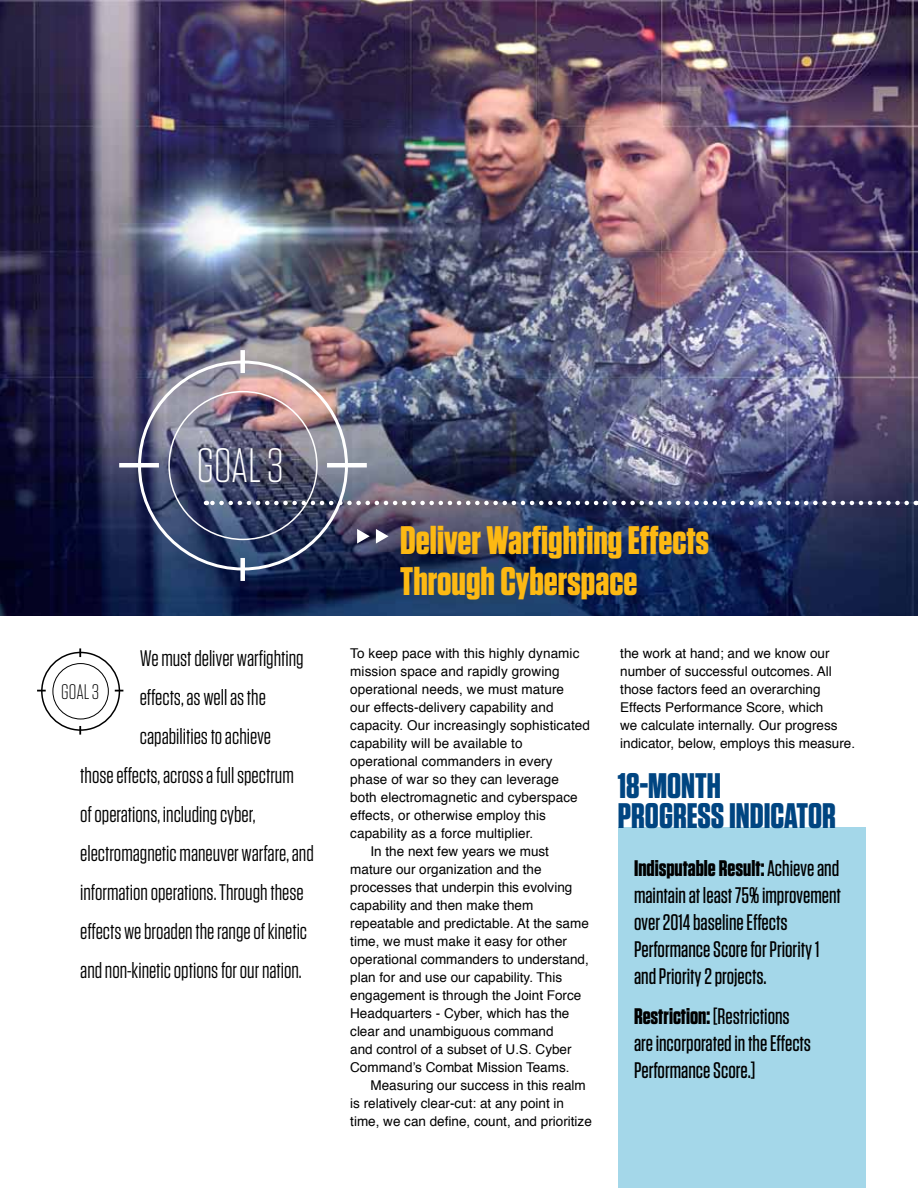
<style>
.page{position:relative;width:918px;height:1188px;background:#fff}
.page>*{position:absolute;margin:0;border:0;box-sizing:border-box;transform-origin:0 0}
.t1{font:300 48.15px "Tungsten";color:#fff}
.t2{font:700 39.75px/41.7px "Tungsten";color:#fdb913}
.t3{font:700 35.4px/30px "Tungsten";color:#004581}
.t4{font:22.5px "Tungsten";color:#000}
.t5{font:500 22.5px/27px "Tungsten";color:#000}
.t6{font:300 21px "Tungsten";color:#000}
.t7{font:13.5px/18px "Helvetica";color:#000}
.s1{font-weight:700}
</style>
<div class="page">
<img style="left:0;top:0;width:918px;height:616px">
<div style="left:618px;top:828px;width:248px;height:360px;background:#a4d7e9"></div>
<div style="left:240px;top:350px;width:5px;height:23px;background:#fff"></div>
<div style="left:240px;top:558px;width:5px;height:23px;background:#fff"></div>
<hr style="left:119px;top:463px;width:40px;height:4px;background:#fff">
<hr style="left:327px;top:463px;width:40px;height:4px;background:#fff">
<svg style="left:206px;top:501px;width:701px;height:4px"></svg>
<svg style="left:376px;top:529px;width:13px;height:15px"></svg>
<svg style="left:357px;top:529px;width:13px;height:15px"></svg>
<div style="left:41px;top:652px;width:79px;height:79px;border:2px solid #000;border-radius:50%"></div>
<div style="left:53px;top:663px;width:56px;height:56px;border:1px solid #000;border-radius:50%"></div>
<svg style="left:79px;top:648px;width:2px;height:9px"></svg>
<svg style="left:79px;top:726px;width:2px;height:9px"></svg>
<svg style="left:115px;top:690px;width:8px;height:2px"></svg>
<svg style="left:37px;top:690px;width:9px;height:2px"></svg>
<h1 class="t1" style="left:197px;top:441px;width:88px">GOAL 3</h1>
<h3 class="t4" style="left:140px;top:647px;width:165px">We must deliver warfighting</h3>
<h3 class="t4" style="left:140px;top:686px;width:128px">effects, as well as the</h3>
<h3 class="t4" style="left:140px;top:725px;width:133px">capabilities to achieve</h3>
<h3 class="t4" style="left:80px;top:764px;width:215px">those effects, across a full spectrum</h3>
<h3 class="t4" style="left:80px;top:803px;width:177px">of operations, including cyber,</h3>
<h3 class="t4" style="left:80px;top:842px;width:235px">electromagnetic maneuver warfare, and</h3>
<h3 class="t4" style="left:80px;top:881px;width:225px">information operations. Through these</h3>
<h3 class="t4" style="left:80px;top:920px;width:229px">effects we broaden the range of kinetic</h3>
<h3 class="t4" style="left:80px;top:959px;width:223px">and non-kinetic options for our nation.</h3>
<h3 class="t6" style="left:61px;top:681px;width:39px">GOAL 3</h3>
<h2 class="t2" style="left:400px;top:520px;width:310px">Deliver Warfighting Effects<br>Through Cyberspace</h2>
<p class="t7" style="left:350px;top:645px;width:231px">To keep pace with this highly dynamic</p>
<p class="t7" style="left:350px;top:663px;width:211px">mission space and rapidly growing</p>
<p class="t7" style="left:350px;top:681px;width:215px">operational needs, we must mature</p>
<p class="t7" style="left:350px;top:699px;width:205px">our effects-delivery capability and</p>
<p class="t7" style="left:350px;top:717px;width:241px">capacity. Our increasingly sophisticated</p>
<p class="t7" style="left:350px;top:735px;width:174px">capability will be available to</p>
<p class="t7" style="left:350px;top:753px;width:204px">operational commanders in every</p>
<p class="t7" style="left:350px;top:771px;width:210px">phase of war so they can leverage</p>
<p class="t7" style="left:350px;top:789px;width:229px">both electromagnetic and cyberspace</p>
<p class="t7" style="left:350px;top:807px;width:197px">effects, or otherwise employ this</p>
<p class="t7" style="left:350px;top:825px;width:185px">capability as a force multiplier.</p>
<p class="t7" style="left:370px;top:843px;width:180px">In the next few years we must</p>
<p class="t7" style="left:350px;top:861px;width:193px">mature our organization and the</p>
<p class="t7" style="left:350px;top:879px;width:224px">processes that underpin this evolving</p>
<p class="t7" style="left:350px;top:897px;width:185px">capability and then make them</p>
<p class="t7" style="left:350px;top:915px;width:240px">repeatable and predictable. At the same</p>
<p class="t7" style="left:350px;top:933px;width:218px">time, we must make it easy for other</p>
<p class="t7" style="left:350px;top:951px;width:240px">operational commanders to understand,</p>
<p class="t7" style="left:350px;top:969px;width:213px">plan for and use our capability. This</p>
<p class="t7" style="left:350px;top:987px;width:233px">engagement is through the Joint Force</p>
<p class="t7" style="left:350px;top:1005px;width:221px">Headquarters - Cyber, which has the</p>
<p class="t7" style="left:350px;top:1023px;width:205px">clear and unambiguous command</p>
<p class="t7" style="left:350px;top:1041px;width:223px">and control of a subset of U.S. Cyber</p>
<p class="t7" style="left:350px;top:1059px;width:221px">Command’s Combat Mission Teams.</p>
<p class="t7" style="left:370px;top:1077px;width:217px">Measuring our success in this realm</p>
<p class="t7" style="left:350px;top:1095px;width:215px">is relatively clear-cut: at any point in</p>
<p class="t7" style="left:350px;top:1113px;width:243px">time, we can define, count, and prioritize</p>
<p class="t7" style="left:620px;top:645px;width:236px">the work at hand; and we know our number of successful outcomes. All those factors feed an overarching Effects Performance Score, which<br>we calculate internally. Our progress indicator, below, employs this measure.</p>
<h3 class="t3" style="left:618px;top:771px;width:205px">18-Month<br>PROGRESS INDICATOR</h3>
<h3 class="t5" style="left:634px;top:855px;width:209px"><span class="s1">Indisputable Result:</span> Achieve and maintain at least 75% improvement over 2014 baseline Effects<br>Performance Score for Priority 1 and Priority 2 projects.</h3>
<h3 class="t5" style="left:634px;top:1003px;width:179px"><span class="s1">Restriction:</span> [Restrictions are incorporated in the Effects<br>Performance Score.]</h3>
</div>
